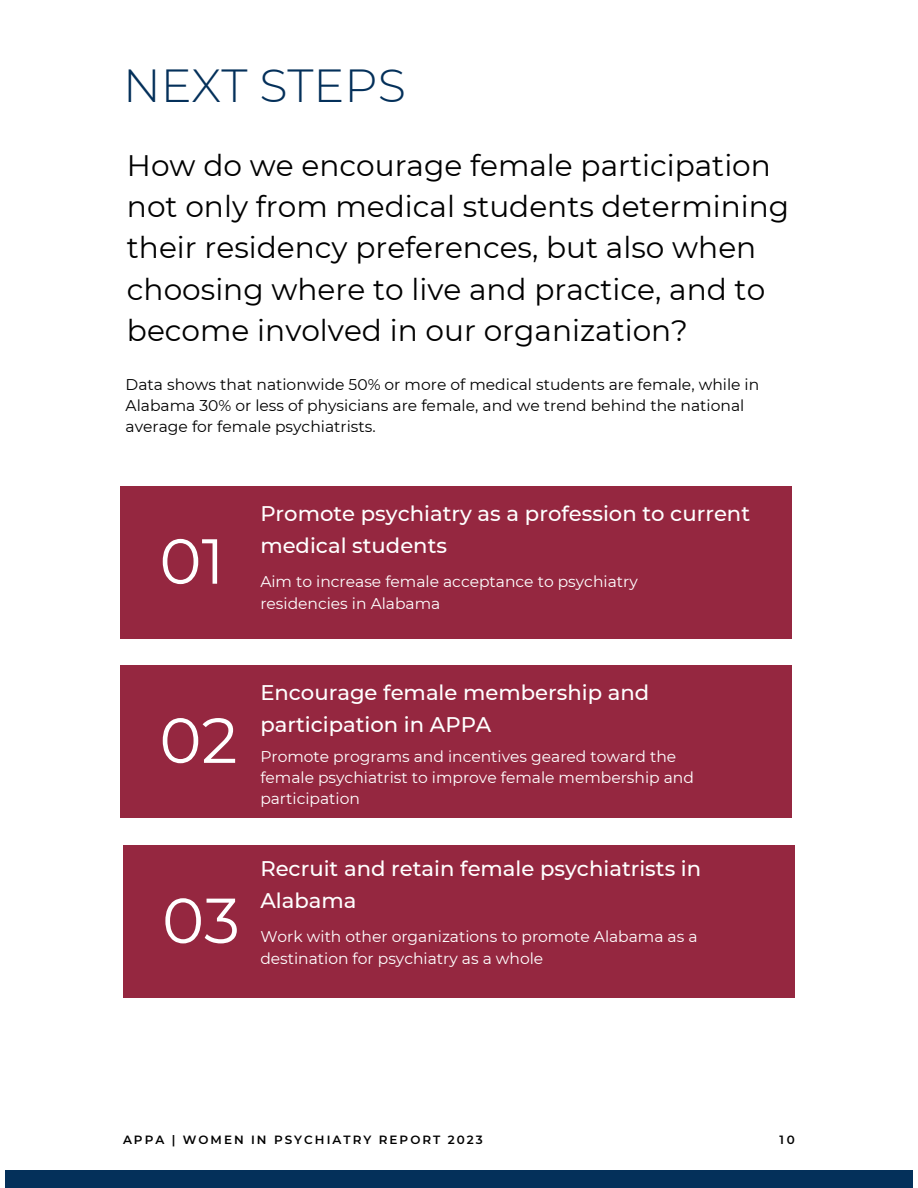
<style>
.page{position:relative;width:918px;height:1188px;background:#fff}
.page>*{position:absolute;margin:0;border:0;box-sizing:border-box;transform-origin:0 0}
.t1{font:63.45px "Montserrat";color:#fff}
.t2{font:300 46.35px "Montserrat";color:#04305a}
.t3{font:29.7px/41.2px "Montserrat";color:#000}
.t4{font:500 21.15px/31.5px "Montserrat";color:#fff}
.t5{font:15.45px/21.3px "Montserrat";color:#fff}
.t6{font:15.45px/21.1px "Montserrat";color:#000}
.t7{font:600 12px "Montserrat";letter-spacing:.17em;color:#000}
</style>
<div class="page">
<div style="left:120px;top:486px;width:672px;height:153px;background:#952740"></div>
<div style="left:6px;top:1170px;width:906px;height:18px;background:#04305a"></div>
<div style="left:120px;top:665px;width:672px;height:153px;background:#952740"></div>
<div style="left:123px;top:845px;width:672px;height:153px;background:#952740"></div>
<h2 class="t2" style="left:123px;top:57px;width:284px">NEXT STEPS</h2>
<h3 class="t3" style="left:127px;top:144px;width:664px">How do we encourage female participation not only from medical students determining their residency preferences, but also when choosing where to live and practice, and to become involved in our organization?</h3>
<p class="t6" style="left:126px;top:374px;width:635px">Data shows that nationwide 50% or more of medical students are female, while in<br>Alabama 30% or less of physicians are female, and we trend behind the national average for female psychiatrists.</p>
<h1 class="t1" style="left:159px;top:522px;width:66px">01</h1>
<h3 class="t4" style="left:260px;top:498px;width:491px">Promote psychiatry as a profession to current medical students</h3>
<p class="t5" style="left:260px;top:571px;width:379px">Aim to increase female acceptance to psychiatry residencies in Alabama</p>
<h1 class="t1" style="left:159px;top:701px;width:80px">02</h1>
<h1 class="t1" style="left:162px;top:882px;width:79px">03</h1>
<h3 class="t4" style="left:260px;top:677px;width:391px">Encourage female membership and participation in APPA</h3>
<p class="t5" style="left:260px;top:745px;width:435px">Promote programs and incentives geared toward the female psychiatrist to improve female membership and participation</p>
<h3 class="t4" style="left:260px;top:853px;width:442px">Recruit and retain female psychiatrists in<br>Alabama</h3>
<p class="t5" style="left:260px;top:926px;width:439px">Work with other organizations to promote Alabama as a destination for psychiatry as a whole</p>
<p class="t7" style="left:123px;top:1132px;width:361px">APPA | WOMEN IN PSYCHIATRY REPORT 2023</p>
<p class="t7" style="left:779px;top:1132px;width:17px">10</p>
</div>
